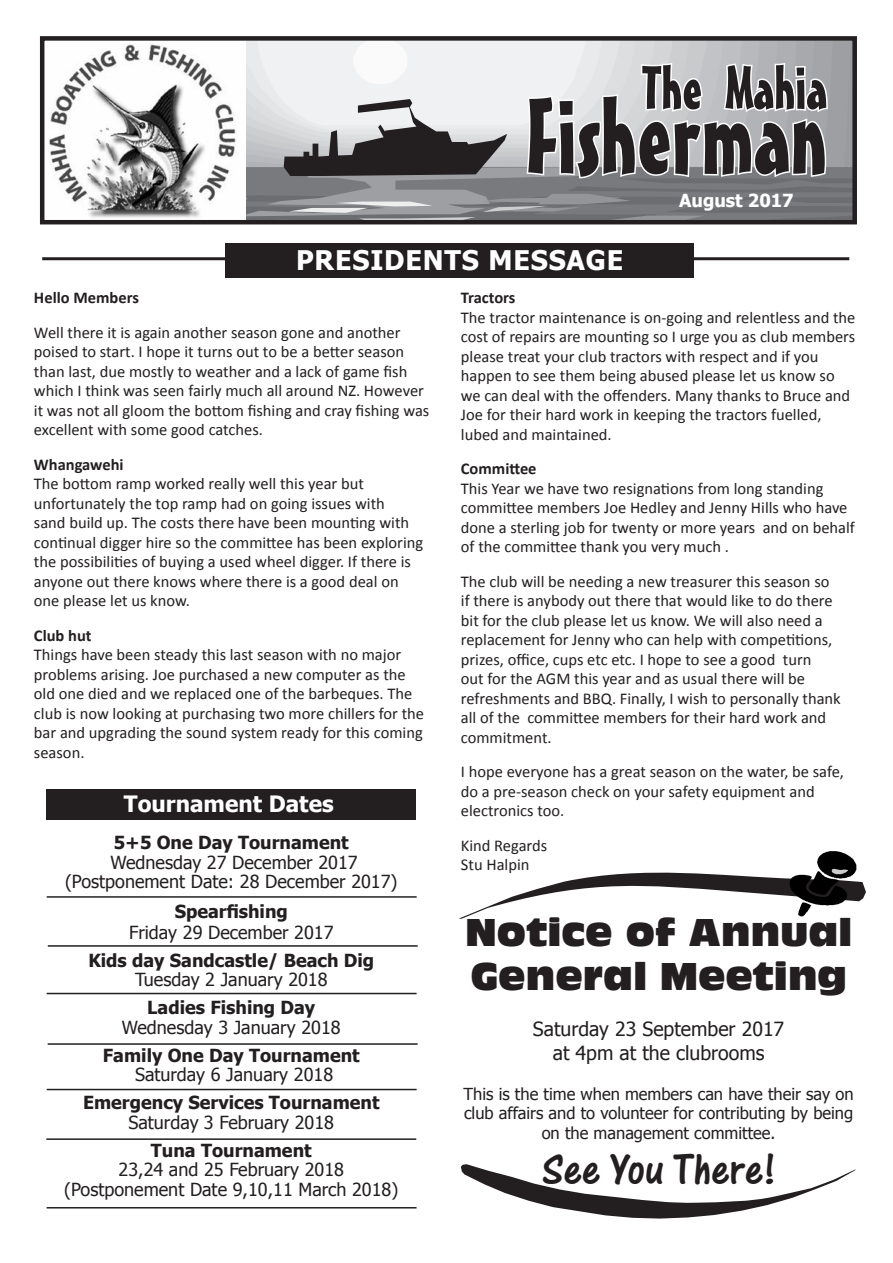
<style>
.page{position:relative;width:893px;height:1263px;background:#fff}
.page>*{position:absolute;margin:0;border:0;box-sizing:border-box;transform-origin:0 0}
.t1{font:105px "Mister Earl BT";color:#231f20}
.t2{font:60px "Mister Earl BT";color:#231f20}
.t3{font:45px "One Stroke Script Let Plain";color:#231f20}
.t4{font:36px/43.5px "Antique Olive Compact";color:#231f20}
.t5{font:700 27px "Tahoma";letter-spacing:.03em;color:#fff}
.t6{font:700 22.5px "Tahoma";color:#fff}
.t7{font:19.5px "Tahoma";color:#231f20}
.t8{font:18px/19.5px "Tahoma";color:#231f20;text-align:center}
.t9{font:700 18px/19.5px "Tahoma";color:#231f20;text-align:center}
.t10{font:700 18px "Tahoma";color:#fff}
.Normal__Web{font:16.5px/19.5px "Calibri";color:#231f20}
.t11{font:16.5px/19.8px "Tahoma";color:#231f20;text-align:center}
.Normal__Web-2{font:700 16.5px "Calibri";color:#231f20}
.s1{font-weight:700}
.s2{font-weight:400}
</style>
<div class="page">
<svg style="left:42px;top:41px;width:815px;height:237px"></svg>
<div style="left:226px;top:243px;width:468px;height:34px;background:#231f20"></div>
<hr style="left:42px;top:257px;width:807px;height:3px;background:#231f20">
<div style="left:46px;top:789px;width:370px;height:31px;background:#231f20"></div>
<hr style="left:47px;top:896px;width:370px;height:2px;background:#231f20">
<img style="left:45px;top:41px;width:200px;height:178px">
<div style="left:40px;top:36px;width:817px;height:188px;border:4px solid #231f20"></div>
<hr style="left:48px;top:945px;width:370px;height:2px;background:#231f20">
<hr style="left:47px;top:993px;width:370px;height:1px;background:#231f20">
<hr style="left:48px;top:1043px;width:370px;height:2px;background:#231f20">
<hr style="left:46px;top:1138px;width:370px;height:2px;background:#231f20">
<svg style="left:461px;top:1164px;width:395px;height:54px"></svg>
<svg style="left:459px;top:851px;width:407px;height:68px"></svg>
<hr style="left:47px;top:1207px;width:370px;height:1px;background:#231f20">
<hr style="left:47px;top:1089px;width:370px;height:1px;background:#231f20">
<p class="t2" style="left:642px;top:51px;width:187px">The Mahia</p>
<p class="t1" style="left:526px;top:72px;width:303px">Fisherman</p>
<p class="t10" style="left:679px;top:188px;width:116px">August 2017</p>
<p class="t5" style="left:296px;top:241px;width:329px">PRESIDENTS MESSAGE</p>
<p class="Normal__Web-2" style="left:34px;top:287px;width:106px">Hello Members</p>
<p class="Normal__Web" style="left:34px;top:322px;width:397px">Well there it is again another season gone and another poised to start. I hope it turns out to be a better season than last, due mostly to weather and a lack of game fish which I think was seen fairly much all around NZ. However it was not all gloom the bottom fishing and cray fishing was excellent with some good catches.</p>
<p class="Normal__Web" style="left:34px;top:454px;width:391px"><span class="s1">Whangawehi<br></span>The bottom ramp worked really well this year but unfortunately the top ramp had on going issues with<br>sand build up. The costs there have been mounting with continual digger hire so the committee has been exploring the possibilities of buying a used wheel digger. If there is anyone out there knows where there is a good deal on one please let us know.</p>
<p class="Normal__Web" style="left:34px;top:625px;width:392px"><span class="s1">Club hut<br></span>Things have been steady this last season with no major problems arising. Joe purchased a new computer as the old one died and we replaced one of the barbeques. The club is now looking at purchasing two more chillers for the bar and upgrading the sound system ready for this coming season.</p>
<p class="t6" style="left:124px;top:788px;width:211px">Tournament Dates</p>
<p class="t8" style="left:65px;top:832px;width:334px"><span class="s1">5+5 One Day Tournament<br></span>Wednesday 27 December 2017 (Postponement Date: 28 December 2017)</p>
<p class="t8" style="left:129px;top:900px;width:206px;line-height:21px"><span class="s1">Spearfishing<br></span>Friday 29 December 2017</p>
<p class="t9" style="left:88px;top:949px;width:287px">Kids day Sandcastle/ Beach Dig</p>
<p class="t8" style="left:135px;top:969px;width:194px">Tuesday 2 January 2018</p>
<p class="t9" style="left:147px;top:997px;width:170px">Ladies Fishing Day</p>
<p class="t8" style="left:122px;top:1017px;width:220px">Wednesday 3 January 2018</p>
<p class="t9" style="left:103px;top:1044px;width:258px">Family One Day Tournament<br><span class="s2">Saturday 6 January 2018</span></p>
<p class="t9" style="left:83px;top:1092px;width:298px">Emergency Services Tournament<br><span class="s2">Saturday 3 February 2018</span></p>
<p class="t9" style="left:151px;top:1139px;width:162px">Tuna Tournament</p>
<p class="t8" style="left:119px;top:1159px;width:227px">23,24 and 25 February 2018</p>
<p class="t8" style="left:64px;top:1179px;width:336px">(Postponement Date 9,10,11 March 2018)</p>
<p class="Normal__Web" style="left:461px;top:288px;width:396px"><span class="s1">Tractors<br></span>The tractor maintenance is on-going and relentless and the cost of repairs are mounting so I urge you as club members please treat your club tractors with respect and if you happen to see them being abused please let us know so we can deal with the offenders. Many thanks to Bruce and Joe for their hard work in keeping the tractors fuelled, lubed and maintained.</p>
<p class="Normal__Web" style="left:461px;top:459px;width:396px"><span class="s1">Committee<br></span>This Year we have two resignations from long standing committee members Joe Hedley and Jenny Hills who have done a sterling job for twenty or more years and on behalf of the committee thank you very much .</p>
<p class="Normal__Web" style="left:461px;top:571px;width:381px">The club will be needing a new treasurer this season so if there is anybody out there that would like to do there bit for the club please let us know. We will also need a replacement for Jenny who can help with competitions, prizes, office, cups etc etc. I hope to see a good turn<br>out for the AGM this year and as usual there will be refreshments and BBQ. Finally, I wish to personally thank all of the committee members for their hard work and commitment.</p>
<p class="Normal__Web" style="left:461px;top:762px;width:385px">I hope everyone has a great season on the water, be safe, do a pre-season check on your safety equipment and electronics too.</p>
<p class="Normal__Web" style="left:461px;top:835px;width:88px">Kind Regards<br>Stu Halpin</p>
<p class="t4" style="left:465px;top:910px;width:389px">Notice of Annual<br>General Meeting</p>
<p class="t7" style="left:533px;top:1016px;width:253px">Saturday 23 September 2017</p>
<p class="t7" style="left:553px;top:1040px;width:213px">at 4pm at the clubrooms</p>
<p class="t11" style="left:463px;top:1083px;width:392px">This is the time when members can have their say on club affairs and to volunteer for contributing by being on the management committee.</p>
<p class="t3" style="left:542px;top:1143px;width:234px">See You There!</p>
</div>
